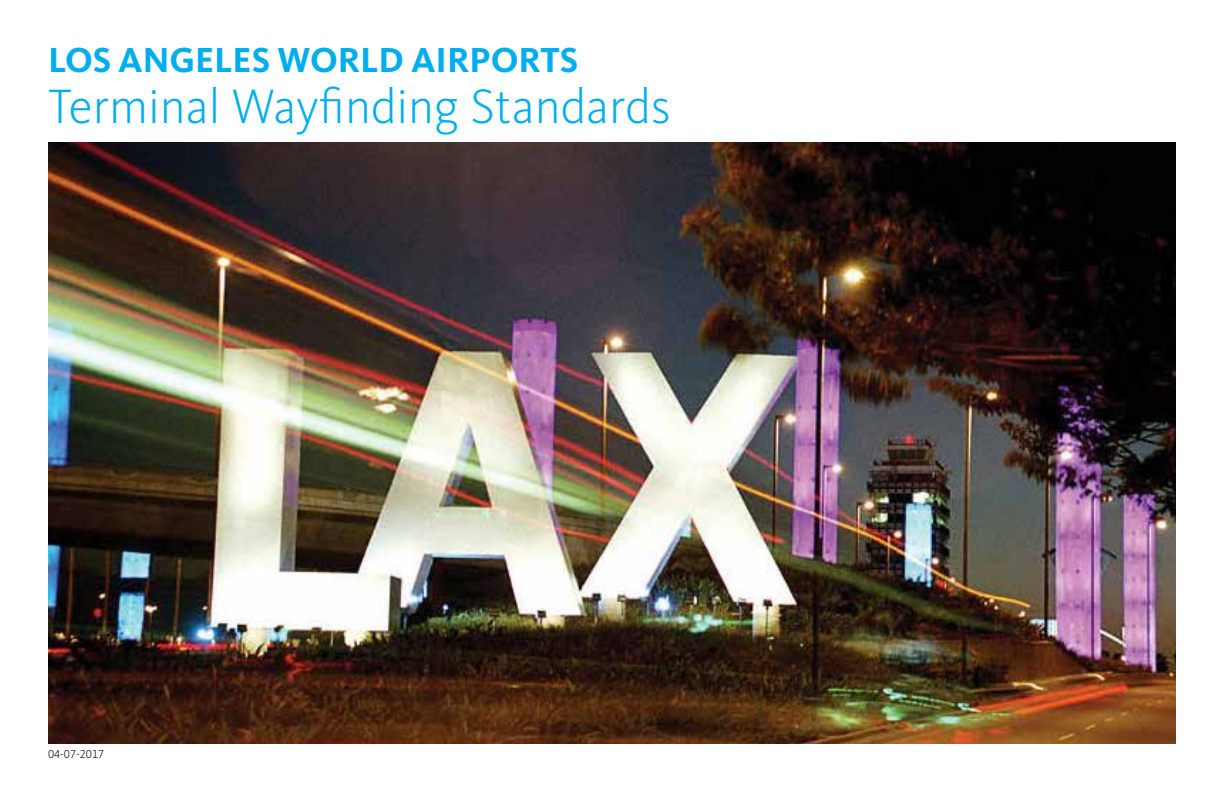
<style>
.page{position:relative;width:1224px;height:792px;background:#fff}
.page>*{position:absolute;margin:0;border:0;box-sizing:border-box;transform-origin:0 0}
.t1{font:50px "Kievit OT Light";color:#00aeef}
.t2{font:700 36px "Kievit OT";color:#00aeef}
.t3{font:12px "Kievit OT Light";color:#000}
</style>
<div class="page">
<img style="left:48px;top:143px;width:1128px;height:601px">
<p class="t2" style="left:48px;top:39px;width:532px">LOS ANGELES WORLD AIRPORTS</p>
<p class="t1" style="left:48px;top:79px;width:624px">Terminal Wayfinding Standards</p>
<p class="t3" style="left:48px;top:748px;width:58px">04-07-2017</p>
</div>
